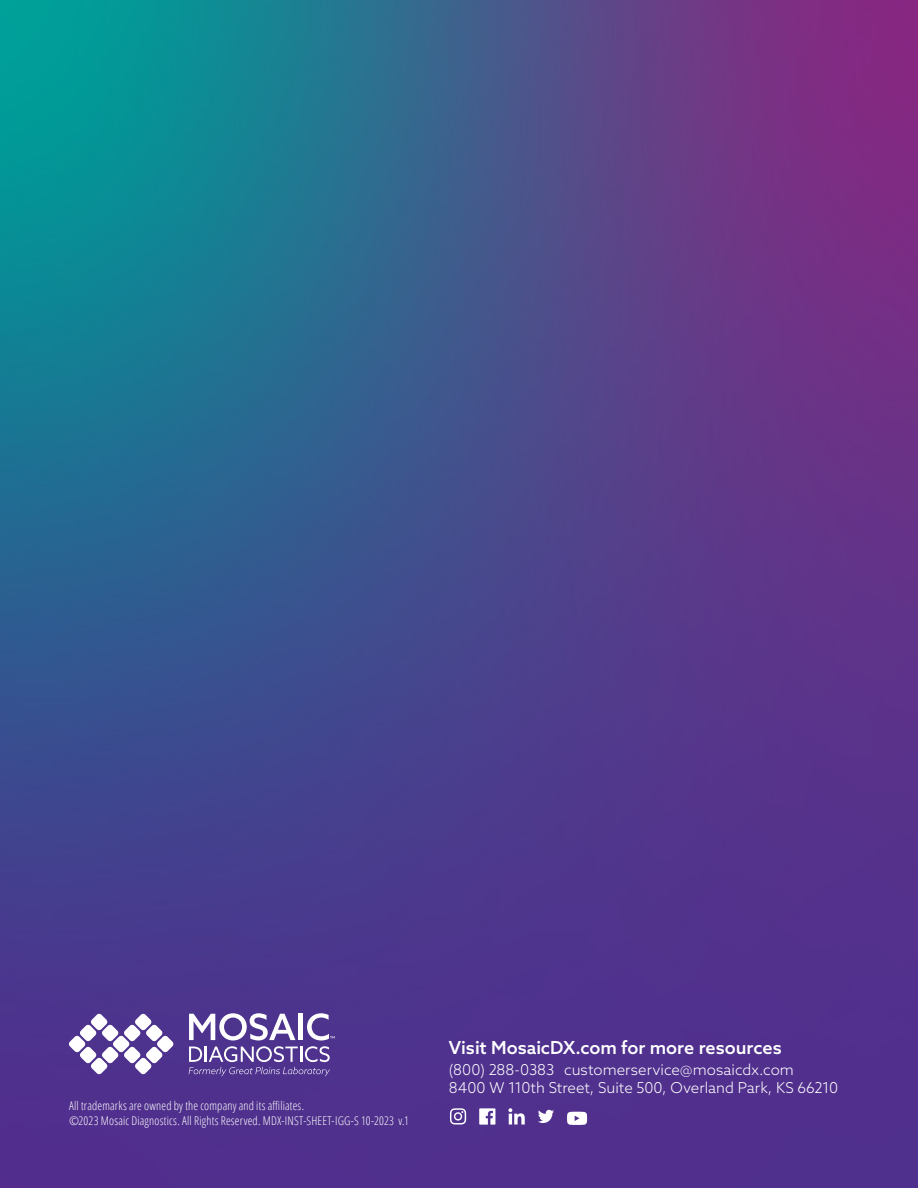
<style>
.page{position:relative;width:918px;height:1188px;background:#fff}
.page>*{position:absolute;margin:0;border:0;box-sizing:border-box;transform-origin:0 0}
.t1{font:500 18px "Azo Sans";color:#fff}
.t2{font:300 15px "Azo Sans";letter-spacing:.005em;color:#fff}
.Body_Text_9_5p{font:300 condensed 12px "Open Sans";letter-spacing:.015em;color:#fff}
</style>
<div class="page">
<img style="left:0;top:0;width:918px;height:1188px">
<svg style="left:450px;top:1108px;width:16px;height:17px"></svg>
<svg style="left:508px;top:1108px;width:17px;height:17px"></svg>
<svg style="left:538px;top:1109px;width:16px;height:14px"></svg>
<svg style="left:567px;top:1112px;width:20px;height:13px"></svg>
<svg style="left:479px;top:1108px;width:16px;height:17px"></svg>
<svg style="left:189px;top:1013px;width:106px;height:27px"></svg>
<div style="left:298px;top:1014px;width:5px;height:26px;background:#fff"></div>
<svg style="left:307px;top:1013px;width:28px;height:27px"></svg>
<svg style="left:69px;top:1013px;width:105px;height:62px"></svg>
<svg style="left:189px;top:1046px;width:141px;height:30px;background:#745ea6"></svg>
<p class="Body_Text_9_5p" style="left:69px;top:1098px;width:237px">All trademarks are owned by the company and its affiliates.</p>
<p class="Body_Text_9_5p" style="left:69px;top:1112px;width:341px">©2023 Mosaic Diagnostics. All Rights Reserved. MDX-INST-SHEET-IGG-S 10-2023 v.1</p>
<p class="t1" style="left:449px;top:1036px;width:334px">Visit MosaicDX.com for more resources</p>
<p class="t2" style="left:449px;top:1060px;width:347px">(800) 288-0383 customerservice@mosaicdx.com</p>
<p class="t2" style="left:449px;top:1078px;width:391px">8400 W 110th Street, Suite 500, Overland Park, KS 66210</p>
</div>
